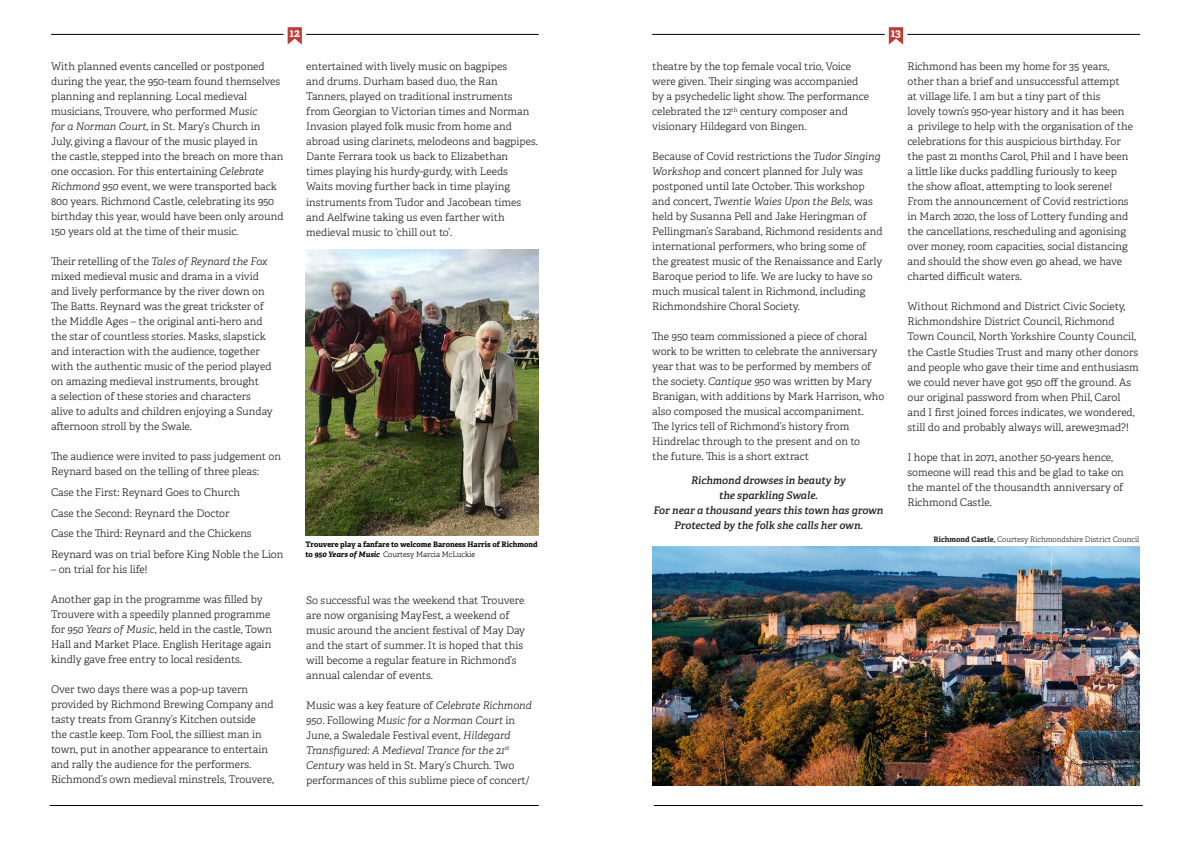
<style>
.page{position:relative;width:1191px;height:842px;background:#fff}
.page>*{position:absolute;margin:0;border:0;box-sizing:border-box;transform-origin:0 0}
.t1{font:700 11.3px "Adelle";color:#fff}
.t2{font:300 10.5px/15px "Adelle";color:#231f20}
.t3{font:italic 600 10.5px/15px "Adelle";color:#231f20;text-align:center}
.t4{font:700 7.5px/9.5px "Adelle";color:#000}
.t5{font:300 7.5px "Adelle";color:#231f20}
.s1{font-style:italic}
.s2{font-weight:300}
.s3{font-weight:700}
</style>
<div class="page">
<hr style="left:51px;top:34px;width:232px;height:1px;background:#000">
<hr style="left:50px;top:805px;width:489px;height:1px;background:#000">
<hr style="left:653px;top:805px;width:489px;height:1px;background:#000">
<svg style="left:288px;top:27px;width:14px;height:18px"></svg>
<hr style="left:306px;top:34px;width:233px;height:1px;background:#000">
<hr style="left:652px;top:34px;width:232px;height:1px;background:#000">
<svg style="left:888px;top:27px;width:15px;height:18px"></svg>
<hr style="left:907px;top:34px;width:233px;height:1px;background:#000">
<img style="left:305px;top:250px;width:233px;height:285px">
<img style="left:652px;top:546px;width:488px;height:239px">
<p class="t1" style="left:289px;top:25px;width:12px">12</p>
<p class="t1" style="left:890px;top:25px;width:12px">13</p>
<p class="t2" style="left:51px;top:59px;width:234px">With planned events cancelled or postponed during the year, the 950-team found themselves planning and replanning. Local medieval musicians, Trouvere, who performed <span class="s1">Music<br>for a Norman Court</span>, in St. Mary’s Church in July, giving a flavour of the music played in<br>the castle, stepped into the breach on more than one occasion. For this entertaining <span class="s1">Celebrate Richmond 950</span> event, we were transported back 800 years. Richmond Castle, celebrating its 950 birthday this year, would have been only around 150 years old at the time of their music.</p>
<p class="t2" style="left:51px;top:254px;width:223px">Their retelling of the <span class="s1">Tales of Reynard the Fox </span>mixed medieval music and drama in a vivid and lively performance by the river down on The Batts. Reynard was the great trickster of the Middle Ages – the original anti-hero and the star of countless stories. Masks, slapstick and interaction with the audience, together with the authentic music of the period played on amazing medieval instruments, brought<br>a selection of these stories and characters alive to adults and children enjoying a Sunday afternoon stroll by the Swale.</p>
<p class="t2" style="left:51px;top:449px;width:232px">The audience were invited to pass judgement on<br>Reynard based on the telling of three pleas:</p>
<p class="t2" style="left:51px;top:485px;width:190px">Case the First: Reynard Goes to Church</p>
<p class="t2" style="left:51px;top:506px;width:180px">Case the Second: Reynard the Doctor</p>
<p class="t2" style="left:51px;top:526px;width:202px">Case the Third: Reynard and the Chickens</p>
<p class="t2" style="left:51px;top:547px;width:234px">Reynard was on trial before King Noble the Lion</p>
<p class="t2" style="left:51px;top:562px;width:98px">– on trial for his life!</p>
<p class="t2" style="left:51px;top:592px;width:223px">Another gap in the programme was filled by Trouvere with a speedily planned programme for <span class="s1">950 Years of Music</span>, held in the castle, Town Hall and Market Place. English Heritage again kindly gave free entry to local residents.</p>
<p class="t2" style="left:51px;top:682px;width:224px">Over two days there was a pop-up tavern provided by Richmond Brewing Company and tasty treats from Granny’s Kitchen outside the castle keep. Tom Fool, the silliest man in town, put in another appearance to entertain and rally the audience for the performers.<br>Richmond’s own medieval minstrels, Trouvere,</p>
<p class="t2" style="left:306px;top:59px;width:233px">entertained with lively music on bagpipes<br>and drums. Durham based duo, the Ran Tanners, played on traditional instruments from Georgian to Victorian times and Norman Invasion played folk music from home and abroad using clarinets, melodeons and bagpipes.<br>Dante Ferrara took us back to Elizabethan<br>times playing his hurdy-gurdy, with Leeds<br>Waits moving further back in time playing instruments from Tudor and Jacobean times and Aelfwine taking us even farther with medieval music to ‘chill out to’.</p>
<p class="t4" style="left:305px;top:540px;width:234px">Trouvere play a fanfare to welcome Baroness Harris of Richmond to <span class="s1">950 Years of Music</span> <span class="s2">Courtesy Marcia McLuckie</span></p>
<p class="t2" style="left:306px;top:593px;width:220px">So successful was the weekend that Trouvere are now organising MayFest, a weekend of music around the ancient festival of May Day and the start of summer. It is hoped that this will become a regular feature in Richmond’s annual calendar of events.</p>
<p class="t2" style="left:306px;top:698px;width:227px">Music was a key feature of <span class="s1">Celebrate Richmond 950</span>. Following <span class="s1">Music for a Norman Court</span> in June, a Swaledale Festival event, <span class="s1">Hildegard Transfigured: A Medieval Trance for the 21</span><sup>st </sup><span class="s1">Century</span> was held in St. Mary’s Church<span class="s1">.</span> Two performances of this sublime piece of concert/</p>
<p class="t2" style="left:652px;top:59px;width:218px">theatre by the top female vocal trio, Voice were given. Their singing was accompanied by a psychedelic light show. The performance celebrated the 12<sup>th</sup> century composer and visionary Hildegard von Bingen.</p>
<p class="t2" style="left:652px;top:149px;width:232px">Because of Covid restrictions the <span class="s1">Tudor Singing Workshop</span> and concert planned for July was postponed until late October. This workshop and concert, <span class="s1">Twentie Waies Upon the Bels,</span> was held by Susanna Pell and Jake Heringman of Pellingman’s Saraband, Richmond residents and international performers, who bring some of the greatest music of the Renaissance and Early Baroque period to life. We are lucky to have so much musical talent in Richmond, including Richmondshire Choral Society.</p>
<p class="t2" style="left:652px;top:329px;width:234px">The 950 team commissioned a piece of choral work to be written to celebrate the anniversary year that was to be performed by members of the society. <span class="s1">Cantique 950</span> was written by Mary Branigan, with additions by Mark Harrison, who also composed the musical accompaniment.<br>The lyrics tell of Richmond’s history from Hindrelac through to the present and on to<br>the future. This is a short extract</p>
<p class="t3" style="left:691px;top:473px;width:156px">Richmond drowses in beauty by the sparkling Swale.</p>
<p class="t3" style="left:653px;top:503px;width:231px">For near a thousand years this town has grown</p>
<p class="t3" style="left:674px;top:518px;width:190px">Protected by the folk she calls her own.</p>
<p class="t2" style="left:907px;top:59px;width:227px">Richmond has been my home for 35 years, other than a brief and unsuccessful attempt<br>at village life. I am but a tiny part of this<br>lovely town’s 950-year history and it has been<br>a privilege to help with the organisation of the celebrations for this auspicious birthday. For the past 21 months Carol, Phil and I have been a little like ducks paddling furiously to keep the show afloat, attempting to look serene!<br>From the announcement of Covid restrictions in March 2020, the loss of Lottery funding and the cancellations, rescheduling and agonising over money, room capacities, social distancing and should the show even go ahead, we have charted difficult waters.</p>
<p class="t2" style="left:907px;top:299px;width:233px">Without Richmond and District Civic Society, Richmondshire District Council, Richmond Town Council, North Yorkshire County Council, the Castle Studies Trust and many other donors and people who gave their time and enthusiasm we could never have got 950 off the ground. As our original password from when Phil, Carol and I first joined forces indicates, we wondered, still do and probably always will, arewe3mad?!</p>
<p class="t2" style="left:907px;top:449px;width:218px">I hope that in 2071, another 50-years hence, someone will read this and be glad to take on the mantel of the thousandth anniversary of Richmond Castle.</p>
<p class="t5" style="left:933px;top:534px;width:207px"><span class="s3">Richmond Castle,</span> Courtesy Richmondshire District Council</p>
</div>
